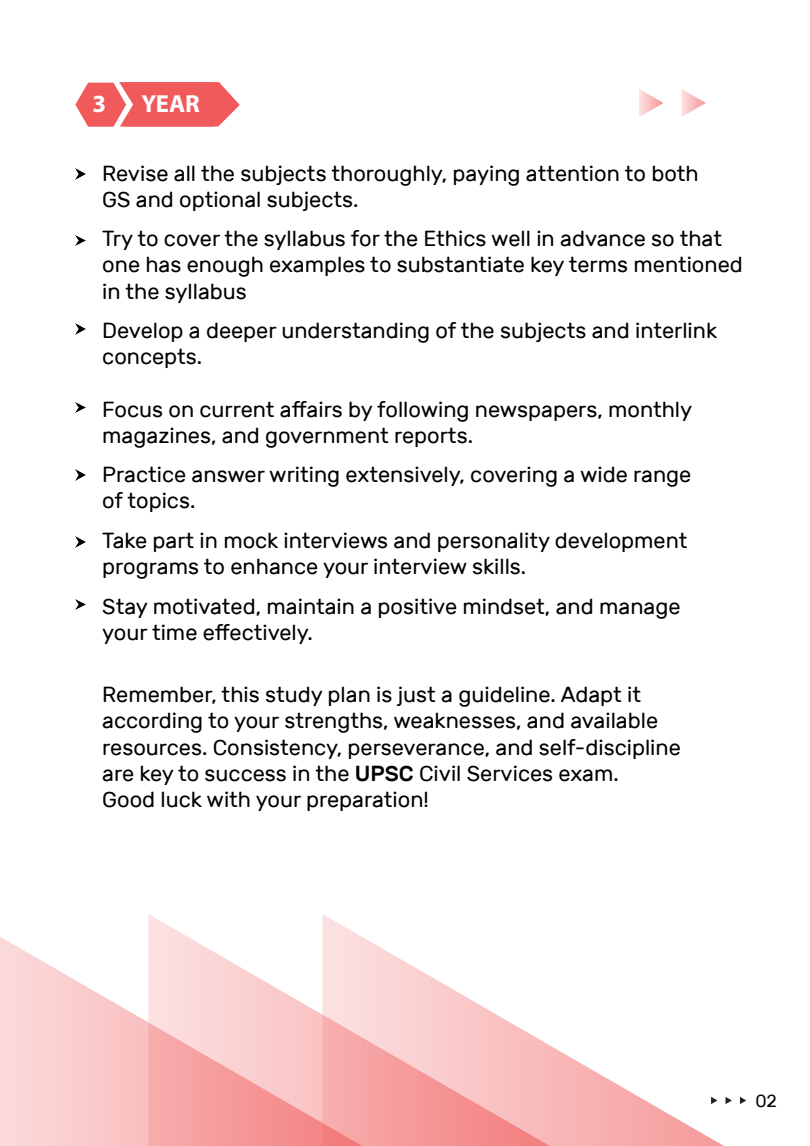
<style>
.page{position:relative;width:810px;height:1146px;background:#fff}
.page>*{position:absolute;margin:0;border:0;box-sizing:border-box;transform-origin:0 0}
.t1{font:700 24.75px "Myriad Pro";color:#fff}
.t2{font:21.75px/26.1px "Rubik";color:#000}
.t3{font:17.77px "Rubik";color:#000}
.s1{font-weight:500}
</style>
<div class="page">
<svg style="left:550px;top:1045px;width:172px;height:100px"></svg>
<svg style="left:148px;top:914px;width:402px;height:231px"></svg>
<svg style="left:0;top:936px;width:362px;height:209px"></svg>
<svg style="left:710px;top:1094px;width:36px;height:12px"></svg>
<svg style="left:75px;top:82px;width:165px;height:45px;background:#f37374"></svg>
<svg style="left:75px;top:169px;width:11px;height:10px"></svg>
<svg style="left:75px;top:235px;width:11px;height:10px"></svg>
<svg style="left:75px;top:324px;width:11px;height:10px"></svg>
<svg style="left:75px;top:402px;width:11px;height:11px"></svg>
<svg style="left:75px;top:470px;width:11px;height:10px"></svg>
<svg style="left:75px;top:537px;width:11px;height:10px"></svg>
<svg style="left:75px;top:599px;width:11px;height:11px"></svg>
<svg style="left:639px;top:89px;width:25px;height:28px"></svg>
<svg style="left:681px;top:89px;width:25px;height:28px"></svg>
<p class="t1" style="left:93px;top:88px;width:15px">3</p>
<p class="t1" style="left:141px;top:88px;width:60px">YEAR</p>
<p class="t2" style="left:102px;top:160px;width:598px">Revise all the subjects thoroughly, paying attention to both<br>GS and optional subjects.</p>
<p class="t2" style="left:102px;top:226px;width:642px">Try to cover the syllabus for the Ethics well in advance so that one has enough examples to substantiate key terms mentioned in the syllabus</p>
<p class="t2" style="left:102px;top:318px;width:616px">Develop a deeper understanding of the subjects and interlink concepts.</p>
<p class="t2" style="left:102px;top:396px;width:592px">Focus on current affairs by following newspapers, monthly magazines, and government reports.</p>
<p class="t2" style="left:102px;top:462px;width:591px">Practice answer writing extensively, covering a wide range of topics.</p>
<p class="t2" style="left:102px;top:528px;width:587px">Take part in mock interviews and personality development programs to enhance your interview skills.</p>
<p class="t2" style="left:102px;top:593px;width:580px">Stay motivated, maintain a positive mindset, and manage your time effectively.</p>
<p class="t2" style="left:102px;top:682px;width:580px">Remember, this study plan is just a guideline. Adapt it according to your strengths, weaknesses, and available resources. Consistency, perseverance, and self-discipline are key to success in the <span class="s1">UPSC</span> Civil Services exam.<br>Good luck with your preparation!</p>
<p class="t3" style="left:755px;top:1090px;width:23px">02</p>
</div>
